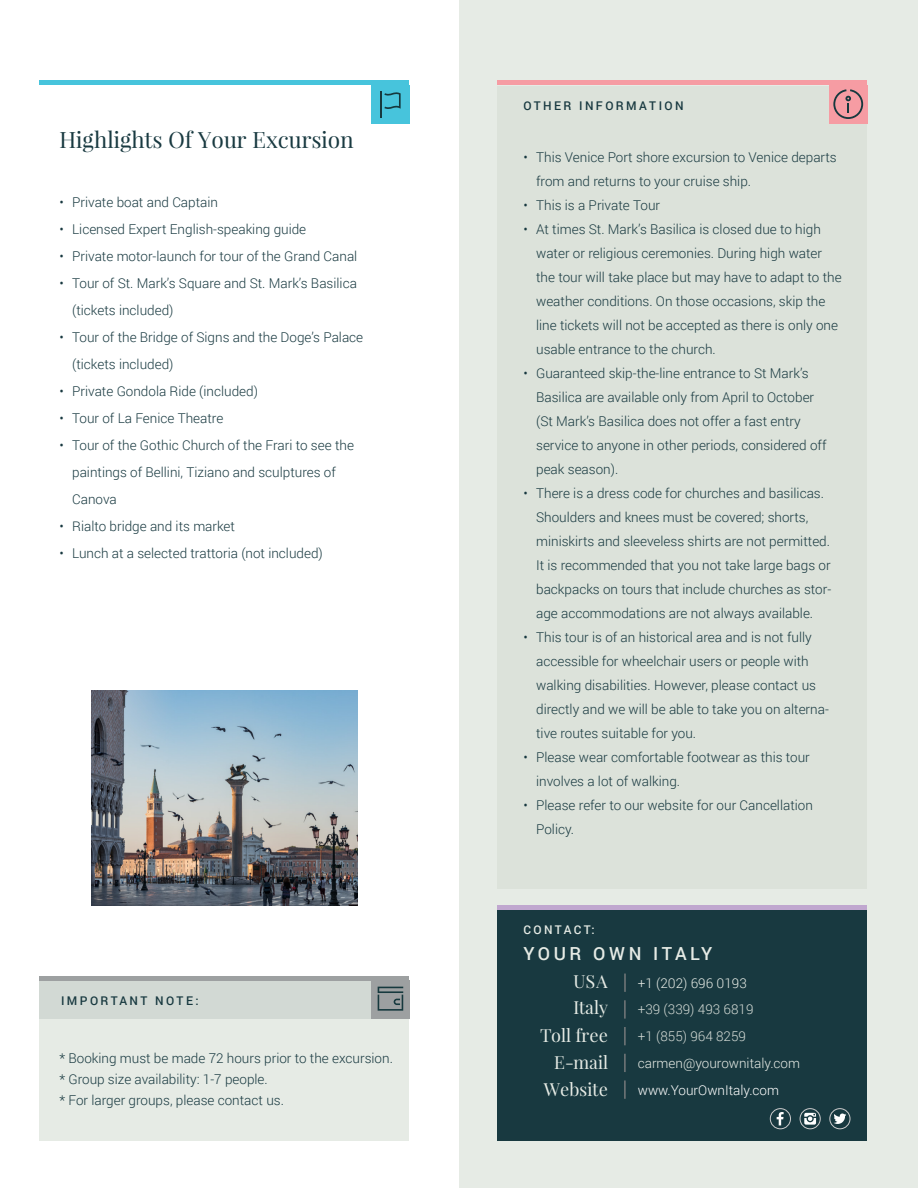
<style>
.page{position:relative;width:918px;height:1188px;background:#fff}
.page>*{position:absolute;margin:0;border:0;box-sizing:border-box;transform-origin:0 0}
.t1{font:22.5px "Playfair Display";color:#183940}
.t2{font:18px "Playfair Display";color:#e6ebe5}
.t3{font:500 18px "Roboto";letter-spacing:.2em;color:#e6ebe5}
.t4{font:300 13.5px/24px "Roboto";color:#183940}
.t5{font:300 13.5px "Roboto";color:#e6ebe5}
.t6{font:300 13.5px "Roboto";color:#d2d9d4}
.t7{font:300 13.5px "Roboto";color:#fff}
.t8{font:500 12px "Roboto";letter-spacing:.2em;color:#183940}
.t9{font:500 12px "Roboto";letter-spacing:.2em;color:#e6ebe5}
</style>
<div class="page">
<img style="left:92px;top:691px;width:265px;height:215px">
<div style="left:459px;top:0;width:459px;height:1188px;background:#e6ebe5"></div>
<div style="left:497px;top:86px;width:370px;height:803px;background:#dce2da"></div>
<hr style="left:497px;top:81px;width:370px;height:4px;background:#f69ca3">
<hr style="left:39px;top:81px;width:370px;height:4px;background:#47c4dc">
<div style="left:829px;top:85px;width:38px;height:38px;background:#f69ca3"></div>
<div style="left:371px;top:85px;width:38px;height:38px;background:#47c4dc"></div>
<svg style="left:833px;top:89px;width:30px;height:30px"></svg>
<svg style="left:381px;top:91px;width:20px;height:26px"></svg>
<div style="left:39px;top:981px;width:370px;height:159px;background:#e6ebe5"></div>
<div style="left:39px;top:979px;width:370px;height:39px;background:#d2d9d4"></div>
<hr style="left:39px;top:976px;width:370px;height:4px;background:#9da0a1">
<div style="left:371px;top:980px;width:38px;height:38px;background:#9da0a1"></div>
<svg style="left:378px;top:987px;width:25px;height:24px"></svg>
<div style="left:497px;top:910px;width:370px;height:230px;background:#183940"></div>
<hr style="left:497px;top:906px;width:370px;height:4px;background:#c0a7cf">
<svg style="left:624px;top:1000px;width:2px;height:19px"></svg>
<svg style="left:624px;top:1027px;width:2px;height:18px"></svg>
<svg style="left:624px;top:1054px;width:2px;height:18px"></svg>
<svg style="left:624px;top:1080px;width:2px;height:19px"></svg>
<svg style="left:624px;top:974px;width:2px;height:18px"></svg>
<div style="left:770px;top:1108px;width:21px;height:21px;border:1px solid #cbcbcc;border-radius:50%"></div>
<svg style="left:777px;top:1112px;width:7px;height:13px"></svg>
<div style="left:800px;top:1108px;width:21px;height:21px;border:1px solid #cbcbcc;border-radius:50%"></div>
<svg style="left:804px;top:1113px;width:12px;height:12px"></svg>
<div style="left:829px;top:1108px;width:21px;height:21px;border:1px solid #cbcbcc;border-radius:50%"></div>
<svg style="left:834px;top:1114px;width:12px;height:10px"></svg>
<p class="t1" style="left:59px;top:124px;width:296px">Highlights Of Your Excursion</p>
<p class="t4" style="left:59px;top:189px;width:160px">• Private boat and Captain</p>
<p class="t4" style="left:59px;top:216px;width:248px">• Licensed Expert English-speaking guide</p>
<p class="t4" style="left:59px;top:243px;width:299px">• Private motor-launch for tour of the Grand Canal</p>
<p class="t4" style="left:72px;top:269px;width:286px;line-height:27px;text-indent:-13px">• Tour of St. Mark’s Square and St. Mark’s Basilica (tickets included)</p>
<p class="t4" style="left:72px;top:323px;width:293px;line-height:27px;text-indent:-13px">• Tour of the Bridge of Signs and the Doge’s Palace (tickets included)</p>
<p class="t4" style="left:59px;top:378px;width:200px">• Private Gondola Ride (included)</p>
<p class="t4" style="left:59px;top:405px;width:165px">• Tour of La Fenice Theatre</p>
<p class="t4" style="left:72px;top:431px;width:283px;line-height:27px;text-indent:-13px">• Tour of the Gothic Church of the Frari to see the paintings of Bellini, Tiziano and sculptures of<br>Canova</p>
<p class="t4" style="left:59px;top:513px;width:177px">• Rialto bridge and its market</p>
<p class="t4" style="left:59px;top:540px;width:265px">• Lunch at a selected trattoria (not included)</p>
<p class="t8" style="left:61px;top:992px;width:139px">IMPORTANT NOTE:</p>
<p class="t4" style="left:59px;top:1048px;width:335px;line-height:21px">* Booking must be made 72 hours prior to the excursion. * Group size availability: 1-7 people.</p>
<p class="t4" style="left:59px;top:1088px;width:226px">* For larger groups, please contact us.</p>
<p class="t8" style="left:523px;top:97px;width:162px">OTHER INFORMATION</p>
<p class="t4" style="left:536px;top:145px;width:302px;text-indent:-13px">• This Venice Port shore excursion to Venice departs from and returns to your cruise ship.</p>
<p class="t4" style="left:523px;top:193px;width:138px">• This is a Private Tour</p>
<p class="t4" style="left:536px;top:217px;width:307px;text-indent:-13px">• At times St. Mark’s Basilica is closed due to high water or religious ceremonies. During high water the tour will take place but may have to adapt to the weather conditions. On those occasions, skip the line tickets will not be accepted as there is only one usable entrance to the church.</p>
<p class="t4" style="left:536px;top:361px;width:292px;text-indent:-13px">• Guaranteed skip-the-line entrance to St Mark’s Basilica are available only from April to October (St Mark’s Basilica does not offer a fast entry service to anyone in other periods, considered off peak season).</p>
<p class="t4" style="left:536px;top:481px;width:297px;text-indent:-13px">• There is a dress code for churches and basilicas.<br>Shoulders and knees must be covered; shorts, miniskirts and sleeveless shirts are not permitted.<br>It is recommended that you not take large bags or backpacks on tours that include churches as stor&shy;age accommodations are not always available.</p>
<p class="t4" style="left:536px;top:625px;width:294px;text-indent:-13px">• This tour is of an historical area and is not fully accessible for wheelchair users or people with walking disabilities. However, please contact us directly and we will be able to take you on alterna&shy;tive routes suitable for you.</p>
<p class="t4" style="left:536px;top:745px;width:275px;text-indent:-13px">• Please wear comfortable footwear as this tour involves a lot of walking.</p>
<p class="t4" style="left:536px;top:793px;width:278px;text-indent:-13px">• Please refer to our website for our Cancellation<br>Policy.</p>
<p class="t9" style="left:523px;top:922px;width:73px">CONTACT:</p>
<p class="t3" style="left:523px;top:941px;width:190px">YOUR OWN ITALY</p>
<p class="t2" style="left:574px;top:968px;width:36px">USA</p>
<p class="t5" style="left:638px;top:974px;width:111px">+1 (202) 696 0193</p>
<p class="t2" style="left:573px;top:995px;width:36px">Italy</p>
<p class="t2" style="left:540px;top:1023px;width:69px">Toll free</p>
<p class="t2" style="left:554px;top:1050px;width:56px">E-mail</p>
<p class="t2" style="left:543px;top:1076px;width:66px">Website</p>
<p class="t6" style="left:638px;top:1000px;width:117px">+39 (339) 493 6819</p>
<p class="t6" style="left:638px;top:1027px;width:110px">+1 (855) 964 8259</p>
<p class="t5" style="left:638px;top:1054px;width:164px">carmen@yourownitaly.com</p>
<p class="t7" style="left:638px;top:1080px;width:143px">www.YourOwnItaly.com</p>
</div>
